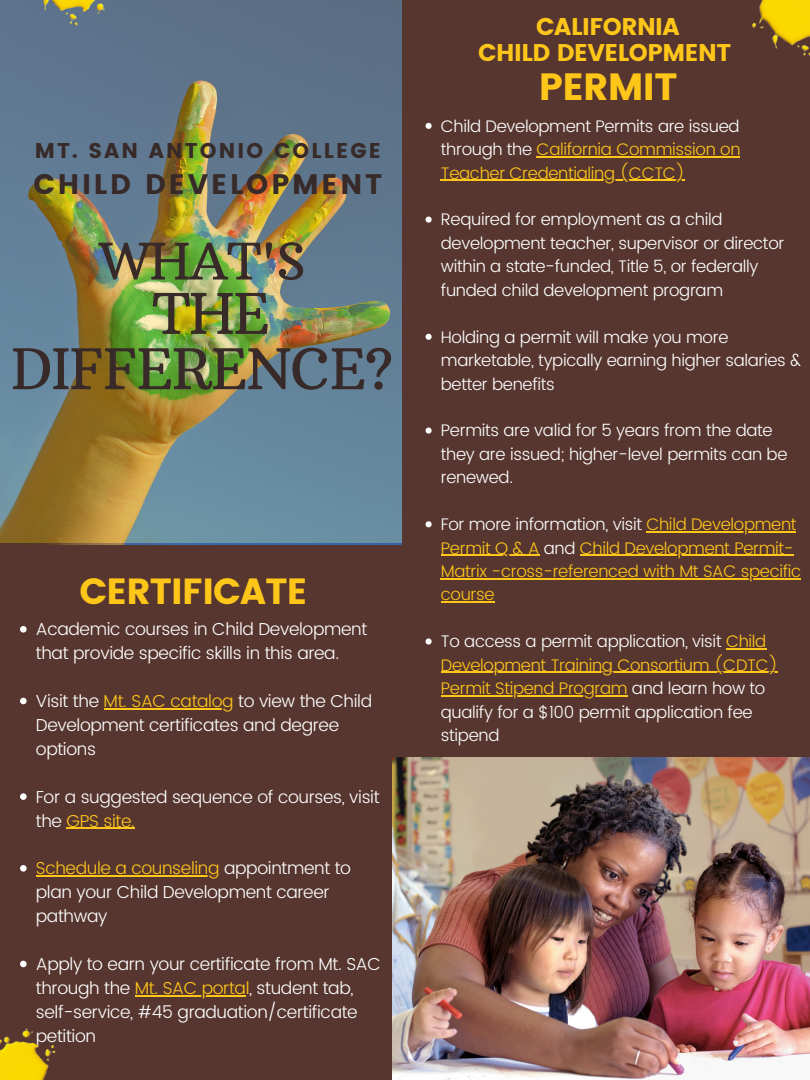
<style>
.page{position:relative;width:810px;height:1080px;background:#fff}
.page>*{position:absolute;margin:0;border:0;box-sizing:border-box;transform-origin:0 0}
.t1{font:55.88px/55.3px "Arbutus Slab";letter-spacing:-.02em;color:#372a28;text-align:center}
.t2{font:50.25px "Arbutus Slab";color:#372a28}
.t3{font:37.94px "Poppins";letter-spacing:-.02em;color:#ffc61a}
.t4{font:36.31px "Poppins";letter-spacing:-.02em;color:#ffc61a}
.t5{font:28.19px "Poppins";letter-spacing:.1em;color:#372a28}
.t6{font:24.19px "Poppins";letter-spacing:-.02em;color:#ffc61a}
.t7{font:21.31px "Poppins";letter-spacing:.1em;color:#372a28}
.t8{font:300 17.31px/23.9px "Poppins";letter-spacing:-.02em;color:#fff}
.t9{font:300 16.75px/23.4px "Poppins";letter-spacing:-.02em;color:#fff}
.t10{font:300 16.75px/23.4px "Poppins";letter-spacing:-.02em;color:#ffc61a;text-align:justify}
.s1{color:#ffc61a}
.s2{color:#fff}
</style>
<div class="page">
<div style="left:0;top:543px;width:405px;height:537px;background:#56362f"></div>
<img style="left:0;top:0;width:402px;height:544px">
<div style="left:402px;top:0;width:408px;height:783px;background:#56362f"></div>
<svg style="left:426px;top:123px;width:6px;height:6px"></svg>
<hr style="left:537px;top:156px;width:203px;height:2px;background:#ffc61a">
<hr style="left:441px;top:180px;width:244px;height:1px;background:#ffc61a">
<svg style="left:426px;top:217px;width:6px;height:6px"></svg>
<svg style="left:426px;top:334px;width:6px;height:6px"></svg>
<svg style="left:426px;top:428px;width:6px;height:6px"></svg>
<svg style="left:426px;top:521px;width:6px;height:6px"></svg>
<hr style="left:646px;top:531px;width:150px;height:2px;background:#ffc61a">
<hr style="left:441px;top:555px;width:98px;height:1px;background:#ffc61a">
<hr style="left:580px;top:555px;width:213px;height:1px;background:#ffc61a">
<hr style="left:441px;top:578px;width:360px;height:1px;background:#ffc61a">
<hr style="left:441px;top:601px;width:53px;height:2px;background:#ffc61a">
<svg style="left:426px;top:638px;width:6px;height:7px"></svg>
<hr style="left:726px;top:648px;width:40px;height:2px;background:#ffc61a">
<hr style="left:441px;top:672px;width:337px;height:1px;background:#ffc61a">
<hr style="left:441px;top:695px;width:186px;height:2px;background:#ffc61a">
<img style="left:393px;top:758px;width:417px;height:322px">
<svg style="left:20px;top:626px;width:7px;height:7px"></svg>
<svg style="left:20px;top:698px;width:7px;height:6px"></svg>
<hr style="left:104px;top:708px;width:129px;height:1px;background:#ffc61a">
<svg style="left:20px;top:793px;width:7px;height:7px"></svg>
<hr style="left:67px;top:828px;width:68px;height:1px;background:#ffc61a">
<svg style="left:20px;top:865px;width:7px;height:7px"></svg>
<hr style="left:36px;top:875px;width:183px;height:2px;background:#ffc61a">
<svg style="left:20px;top:961px;width:7px;height:6px"></svg>
<hr style="left:135px;top:995px;width:111px;height:1px;background:#ffc61a">
<img style="left:0;top:1028px;width:56px;height:52px">
<img style="left:752px;top:0;width:58px;height:56px">
<img style="left:7px;top:0;width:127px;height:48px">
<h1 class="t7" style="left:35px;top:139px;width:348px">MT. SAN ANTONIO COLLEGE</h1>
<h1 class="t5" style="left:33px;top:168px;width:351px">CHILD DEVELOPMENT</h1>
<p class="t2" style="left:99px;top:230px;width:208px">WHAT'S</p>
<p class="t1" style="left:11px;top:286px;width:384px">THE<br>DIFFERENCE?</p>
<p class="t4" style="left:79px;top:571px;width:230px">CERTIFICATE</p>
<p class="t8" style="left:36px;top:617px;width:333px">Academic courses in Child Development that provide specific skills in this area.</p>
<p class="t8" style="left:36px;top:689px;width:338px">Visit the <span class="s1">Mt. SAC catalog</span> to view the Child<br>Development certificates and degree options</p>
<p class="t8" style="left:36px;top:785px;width:345px">For a suggested sequence of courses, visit the <span class="s1">GPS site.</span></p>
<p class="t8" style="left:36px;top:857px;width:317px"><span class="s1">Schedule a counseling</span> appointment to plan your Child Development career pathway</p>
<p class="t8" style="left:36px;top:952px;width:347px">Apply to earn your certificate from Mt. SAC through the <span class="s1">Mt. SAC portal</span>, student tab, self-service, #45 graduation/certificate petition</p>
<p class="t6" style="left:536px;top:12px;width:145px">CALIFORNIA</p>
<p class="t6" style="left:478px;top:39px;width:254px">CHILD DEVELOPMENT</p>
<p class="t3" style="left:539px;top:65px;width:140px">PERMIT</p>
<p class="t10" style="left:441px;top:114px;width:301px"><span class="s2">Child Development Permits are issued through the</span> California Commission on Teacher Credentialing (CCTC)</p>
<p class="t9" style="left:441px;top:208px;width:345px">Required for employment as a child development teacher, supervisor or director within a state-funded, Title 5, or federally funded child development program</p>
<p class="t9" style="left:441px;top:325px;width:362px">Holding a permit will make you more marketable, typically earning higher salaries &amp; better benefits</p>
<p class="t9" style="left:441px;top:419px;width:348px">Permits are valid for 5 years from the date they are issued; higher-level permits can be renewed.</p>
<p class="t10" style="left:441px;top:513px;width:362px;text-align:left"><span class="s2">For more information, visit</span> Child Development Permit Q &amp; A <span class="s2">and</span> Child Development Permit-Matrix -cross-referenced with Mt SAC specific course</p>
<p class="t9" style="left:441px;top:630px;width:339px">To access a permit application, visit <span class="s1">Child Development Training Consortium (CDTC)<br>Permit Stipend Program</span> and learn how to qualify for a $100 permit application fee stipend</p>
</div>
